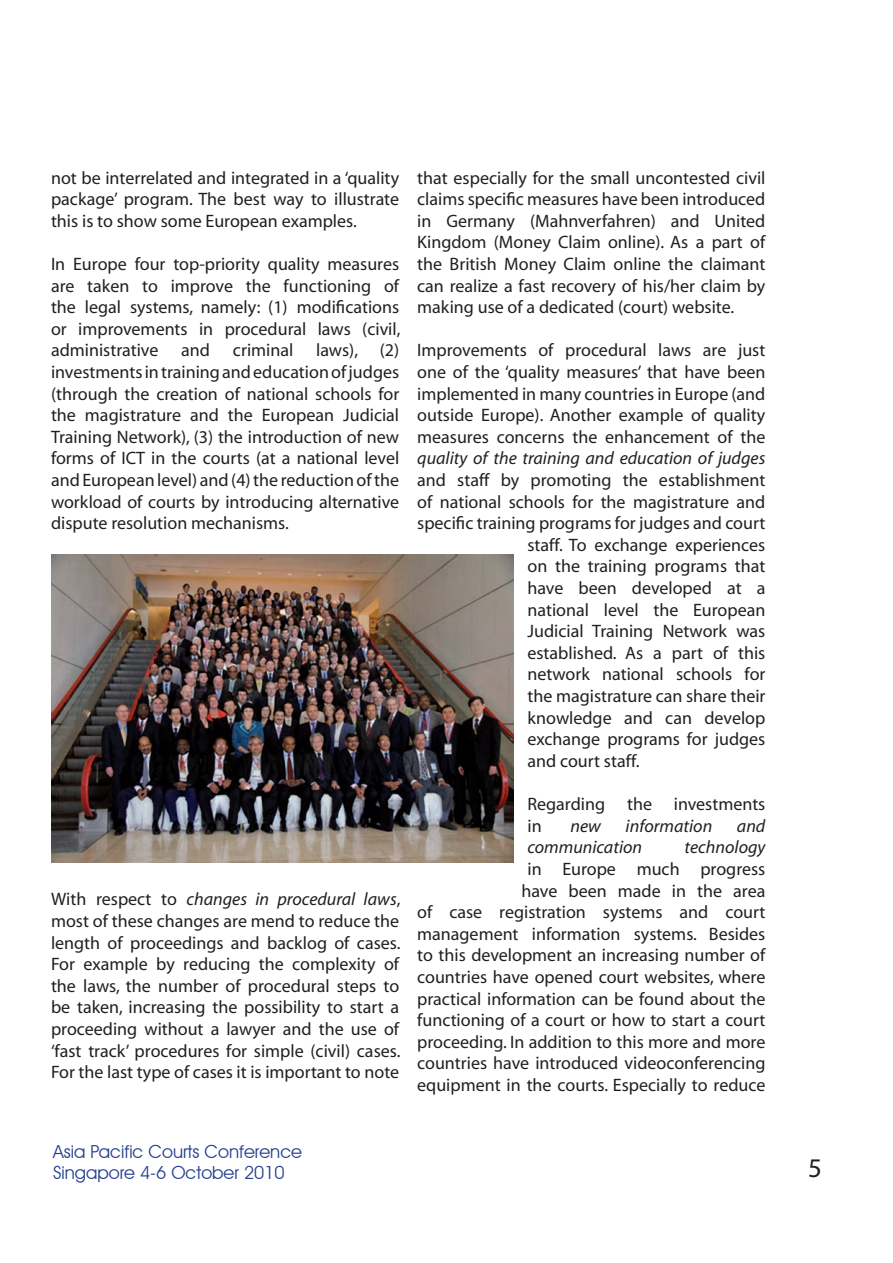
<style>
.page{position:relative;width:893px;height:1263px;background:#fff}
.page>*{position:absolute;margin:0;border:0;box-sizing:border-box;transform-origin:0 0}
.t1{font:27px "Myriad Pro";color:#231f20}
.t2{font:18px/21.6px "Myriad";color:#231f20;text-align:justify}
.t3{font:italic 18px "Myriad";color:#231f20}
.t4{font:18px/21.6px "Avant Garde IT Cby BT";color:#253f8e}
.s1{font-style:italic}
</style>
<div class="page">
<img style="left:51px;top:554px;width:463px;height:308px">
<p class="t2" style="left:51px;top:168px;width:350px">not be interrelated and integrated in a ‘quality package’ program. The best way to illustrate this is to show some European examples.</p>
<p class="t2" style="left:51px;top:254px;width:351px">In Europe four top-priority quality measures are taken to improve the functioning of the legal systems, namely: (1) modifications or improvements in procedural laws (civil, administrative</p>
<p class="t2" style="left:51px;top:340px;width:350px;text-indent:265px">laws), (2) investments in training and education of judges (through the creation of national schools for the magistrature and the European Judicial Training Network), (3) the introduction of new forms of ICT in the courts (at a national level and European level) and (4) the reduction of the workload of courts by introducing alternative dispute resolution mechanisms.</p>
<p class="t2" style="left:181px;top:340px;width:30px">and</p>
<p class="t2" style="left:233px;top:340px;width:62px">criminal</p>
<p class="t2" style="left:51px;top:889px;width:351px">With respect to <span class="s1">changes in procedural laws</span>, most of these changes are mend to reduce the length of proceedings and backlog of cases.<br>For example by reducing the complexity of the laws, the number of procedural steps to be taken, increasing the possibility to start a proceeding without a lawyer and the use of ‘fast track’ procedures for simple (civil) cases.<br>For the last type of cases it is important to note</p>
<p class="t2" style="left:417px;top:168px;width:350px">that especially for the small uncontested civil claims specific measures have been introduced in Germany (Mahnverfahren) and United Kingdom (Money Claim online). As a part of the British Money Claim online the claimant can realize a fast recovery of his/her claim by making use of a dedicated (court) website.</p>
<p class="t2" style="left:417px;top:340px;width:350px">Improvements of procedural laws are just one of the ‘quality measures’ that have been implemented in many countries in Europe (and outside Europe). Another example of quality measures concerns the enhancement of the</p>
<p class="t3" style="left:417px;top:449px;width:350px">quality of the training and education of judges</p>
<p class="t2" style="left:417px;top:470px;width:350px">and staff by promoting the establishment</p>
<p class="t2" style="left:417px;top:492px;width:350px">of national schools for the magistrature and</p>
<p class="t2" style="left:417px;top:513px;width:350px">specific training programs for judges and court</p>
<p class="t2" style="left:527px;top:535px;width:239px">staff. To exchange experiences</p>
<p class="t2" style="left:527px;top:556px;width:239px">on the training programs that</p>
<p class="t2" style="left:527px;top:578px;width:239px">have been developed at a</p>
<p class="t2" style="left:527px;top:600px;width:239px">national level the European</p>
<p class="t2" style="left:527px;top:621px;width:239px">Judicial Training Network was</p>
<p class="t2" style="left:527px;top:643px;width:239px">established. As a part of this</p>
<p class="t2" style="left:527px;top:664px;width:239px">network national schools for</p>
<p class="t2" style="left:527px;top:686px;width:239px">the magistrature can share their</p>
<p class="t2" style="left:527px;top:708px;width:239px">knowledge and can develop</p>
<p class="t2" style="left:527px;top:729px;width:239px">exchange programs for judges</p>
<p class="t2" style="left:527px;top:751px;width:113px">and court staff.</p>
<p class="t2" style="left:527px;top:794px;width:239px">Regarding the investments in</p>
<p class="t3" style="left:570px;top:817px;width:32px">new</p>
<p class="t3" style="left:626px;top:817px;width:88px">information</p>
<p class="t3" style="left:737px;top:817px;width:30px">and</p>
<p class="t3" style="left:527px;top:838px;width:116px">communication</p>
<p class="t3" style="left:685px;top:838px;width:82px">technology</p>
<p class="t2" style="left:417px;top:859px;width:350px;text-align:right">in Europe much progress<br>have been made in the area<br>of case registration systems and court management information systems. Besides to this development an increasing number of countries have opened court websites, where practical information can be found about the functioning of a court or how to start a court proceeding. In addition to this more and more countries have introduced videoconferencing equipment in the courts. Especially to reduce</p>
<p class="t4" style="left:53px;top:1140px;width:251px">Asia Pacific Courts Conference<br>Singapore 4-6 October 2010</p>
<h1 class="t1" style="left:808px;top:1152px;width:15px">5</h1>
</div>
